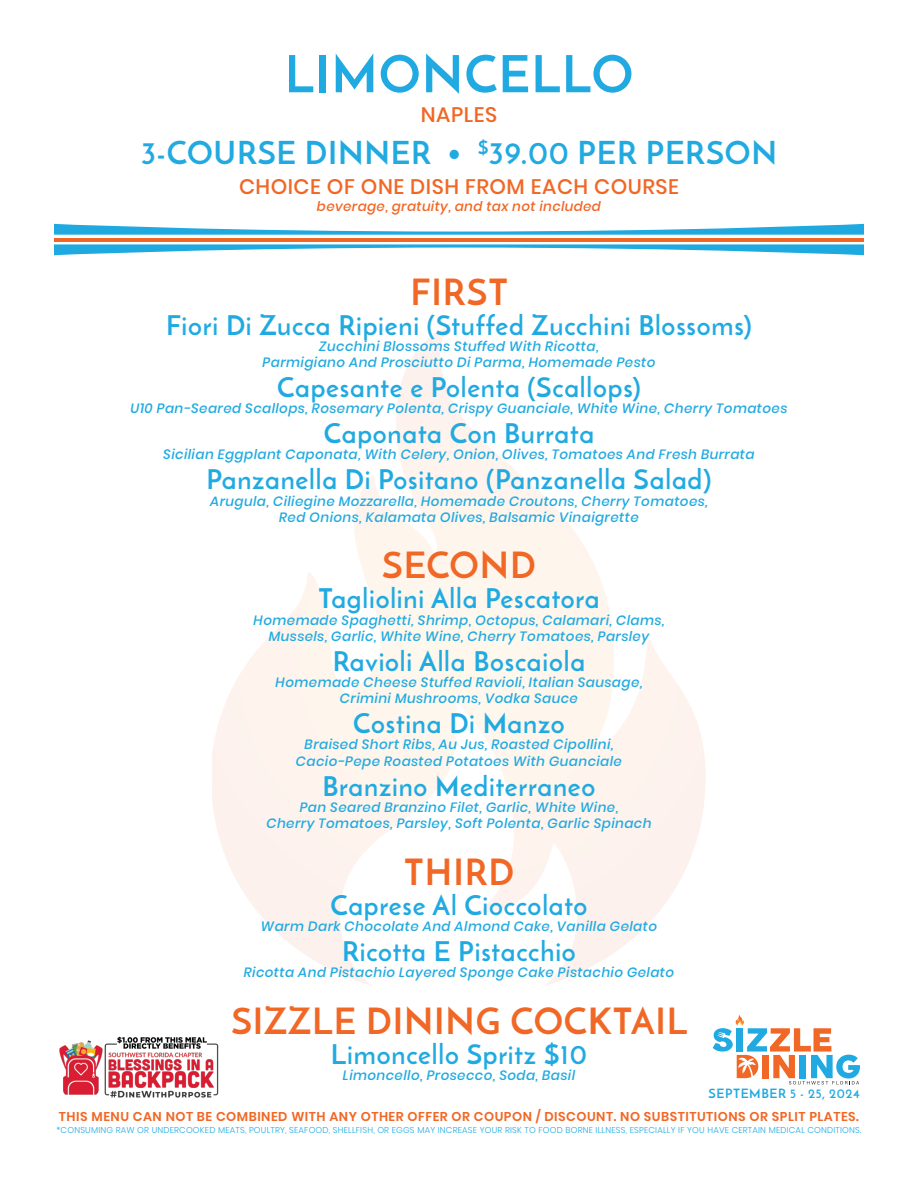
<style>
.page{position:relative;width:918px;height:1188px;background:#fff}
.page>*{position:absolute;margin:0;border:0;box-sizing:border-box;transform-origin:0 0}
.t1{font:700 51px "Josefin Sans";letter-spacing:.025em;color:#21aae1}
.t2{font:700 36px "Josefin Sans";letter-spacing:.025em;color:#f16725}
.t3{font:700 31.5px "Josefin Sans";letter-spacing:.025em;color:#21aae1}
.t4{font:700 27px "Josefin Sans";letter-spacing:.03em;color:#21aae1}
.t5{font:500 21px "Poppins";letter-spacing:.025em;color:#f16725}
.t6{font:italic 500 13.5px "Poppins";letter-spacing:.03em;color:#21aae1}
.t7{font:italic 500 13.5px "Poppins";letter-spacing:.025em;color:#f16725}
.t8{font:600 12.75px "Poppins";letter-spacing:.04em;color:#f16725}
.t9{font:700 12.75px "Josefin Sans";letter-spacing:.045em;color:#21aae1}
.t10{font:300 8.55px "Poppins";letter-spacing:.025em;color:#21aae1}
</style>
<div class="page">
<img style="left:59px;top:1036px;width:160px;height:62px">
<svg style="left:713px;top:1028px;width:147px;height:57px"></svg>
<svg style="left:54px;top:224px;width:810px;height:11px"></svg>
<hr style="left:54px;top:238px;width:810px;height:3px;background:#f06625">
<svg style="left:54px;top:244px;width:810px;height:11px"></svg>
<img style="left:212px;top:328px;width:532px;height:698px">
<p class="t1" style="left:285px;top:42px;width:350px">LIMONCELLO</p>
<p class="t5" style="left:421px;top:103px;width:78px">NAPLES</p>
<p class="t3" style="left:141px;top:133px;width:638px">3-COURSE DINNER • <sup>$</sup>39.00 PER PERSON</p>
<p class="t5" style="left:239px;top:175px;width:441px">CHOICE OF ONE DISH FROM EACH COURSE</p>
<p class="t7" style="left:317px;top:198px;width:286px">beverage, gratuity, and tax not included</p>
<p class="t2" style="left:411px;top:269px;width:99px">FIRST</p>
<p class="t4" style="left:166px;top:308px;width:587px">Fiori Di Zucca Ripieni (Stuffed Zucchini Blossoms)</p>
<p class="t6" style="left:319px;top:338px;width:281px">Zucchini Blossoms Stuffed With Ricotta,</p>
<p class="t6" style="left:263px;top:354px;width:394px">Parmigiano And Prosciutto Di Parma, Homemade Pesto</p>
<p class="t4" style="left:277px;top:371px;width:365px">Capesante e Polenta (Scallops)</p>
<p class="t6" style="left:131px;top:401px;width:658px">U10 Pan-Seared Scallops, Rosemary Polenta, Crispy Guanciale, White Wine, Cherry Tomatoes</p>
<p class="t4" style="left:324px;top:417px;width:272px">Caponata Con Burrata</p>
<p class="t6" style="left:163px;top:447px;width:593px">Sicilian Eggplant Caponata, With Celery, Onion, Olives, Tomatoes And Fresh Burrata</p>
<p class="t4" style="left:207px;top:463px;width:506px">Panzanella Di Positano (Panzanella Salad)</p>
<p class="t6" style="left:210px;top:493px;width:499px">Arugula, Ciliegine Mozzarella, Homemade Croutons, Cherry Tomatoes,</p>
<p class="t6" style="left:279px;top:509px;width:361px">Red Onions, Kalamata Olives, Balsamic Vinaigrette</p>
<p class="t2" style="left:382px;top:543px;width:155px">SECOND</p>
<p class="t4" style="left:318px;top:582px;width:283px">Tagliolini Alla Pescatora</p>
<p class="t6" style="left:254px;top:612px;width:412px">Homemade Spaghetti, Shrimp, Octopus, Calamari, Clams,</p>
<p class="t6" style="left:269px;top:628px;width:382px">Mussels, Garlic, White Wine, Cherry Tomatoes, Parsley</p>
<p class="t4" style="left:333px;top:644px;width:254px">Ravioli Alla Boscaiola</p>
<p class="t6" style="left:276px;top:674px;width:368px">Homemade Cheese Stuffed Ravioli, Italian Sausage,</p>
<p class="t6" style="left:340px;top:691px;width:240px">Crimini Mushrooms, Vodka Sauce</p>
<p class="t4" style="left:353px;top:707px;width:213px">Costina Di Manzo</p>
<p class="t6" style="left:305px;top:737px;width:310px">Braised Short Ribs, Au Jus, Roasted Cipollini,</p>
<p class="t6" style="left:296px;top:753px;width:328px">Cacio-Pepe Roasted Potatoes With Guanciale</p>
<p class="t4" style="left:323px;top:769px;width:274px">Branzino Mediterraneo</p>
<p class="t6" style="left:300px;top:799px;width:320px">Pan Seared Branzino Filet, Garlic, White Wine,</p>
<p class="t6" style="left:266px;top:815px;width:387px">Cherry Tomatoes, Parsley, Soft Polenta, Garlic Spinach</p>
<p class="t2" style="left:404px;top:849px;width:112px">THIRD</p>
<p class="t4" style="left:331px;top:888px;width:258px">Caprese Al Cioccolato</p>
<p class="t6" style="left:261px;top:918px;width:398px">Warm Dark Chocolate And Almond Cake, Vanilla Gelato</p>
<p class="t4" style="left:342px;top:934px;width:235px">Ricotta E Pistacchio</p>
<p class="t6" style="left:244px;top:964px;width:432px">Ricotta And Pistachio Layered Sponge Cake Pistachio Gelato</p>
<p class="t2" style="left:231px;top:998px;width:458px">SIZZLE DINING COCKTAIL</p>
<p class="t4" style="left:331px;top:1037px;width:258px">Limoncello Spritz $10</p>
<p class="t6" style="left:343px;top:1067px;width:234px">Limoncello, Prosecco, Soda, Basil</p>
<p class="t9" style="left:709px;top:1086px;width:153px">SEPTEMBER 5 - 25, 2024</p>
<p class="t8" style="left:59px;top:1109px;width:802px">THIS MENU CAN NOT BE COMBINED WITH ANY OTHER OFFER OR COUPON / DISCOUNT. NO SUBSTITUTIONS OR SPLIT PLATES.</p>
<p class="t10" style="left:57px;top:1125px;width:806px">*CONSUMING RAW OR UNDERCOOKED MEATS, POULTRY, SEAFOOD, SHELLFISH, OR EGGS MAY INCREASE YOUR RISK TO FOOD BORNE ILLNESS, ESPECIALLY IF YOU HAVE CERTAIN MEDICAL CONDITIONS.</p>
</div>
